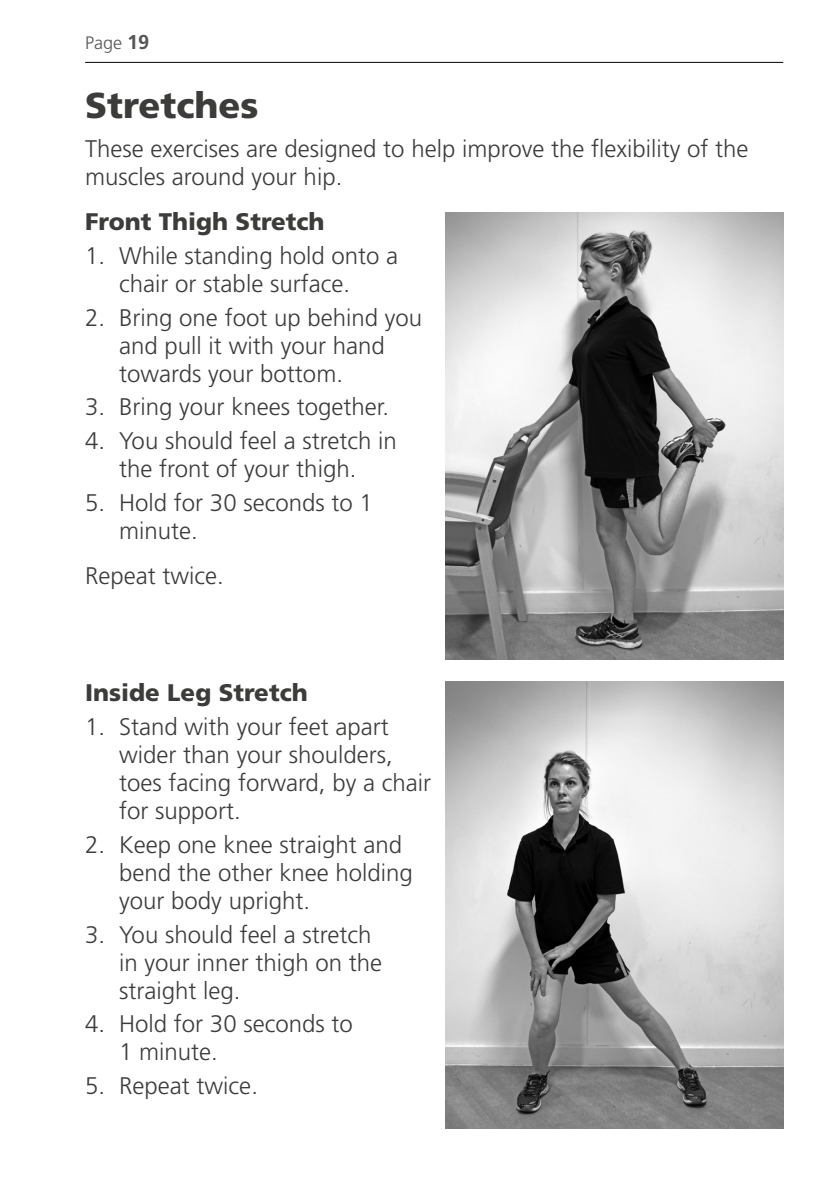
<style>
.page{position:relative;width:840px;height:1191px;background:#fff}
.page>*{position:absolute;margin:0;border:0;box-sizing:border-box;transform-origin:0 0}
.t1{font:900 36px "Frutiger LT Std";color:#3c3c3b}
.t2{font:300 24px/28px "Frutiger LT Std";color:#3c3c3b}
.t3{font:900 24px "Frutiger LT Std";color:#3c3c3b}
.t4{font:300 18px "Frutiger LT Std";color:#575756}
.s1{font-weight:700;font-size:20px}
</style>
<div class="page">
<hr style="left:85px;top:62px;width:697px;height:1px;background:#000">
<img style="left:445px;top:213px;width:337px;height:446px">
<img style="left:445px;top:682px;width:337px;height:446px">
<p class="t4" style="left:85px;top:33px;width:66px">Page <span class="s1">19</span></p>
<h1 class="t1" style="left:85px;top:83px;width:175px">Stretches</h1>
<p class="t2" style="left:85px;top:135px;width:664px">These exercises are designed to help improve the flexibility of the muscles around your hip.</p>
<p class="t3" style="left:85px;top:207px;width:241px">Front Thigh Stretch</p>
<p class="t2" style="left:85px;top:242px;width:314px;text-align:center">1. While standing hold onto a chair or stable surface.</p>
<p class="t2" style="left:119px;top:303px;width:304px;text-indent:-34px">2. Bring one foot up behind you and pull it with your hand towards your bottom.</p>
<p class="t2" style="left:85px;top:393px;width:305px">3. Bring your knees together.</p>
<p class="t2" style="left:85px;top:427px;width:313px;text-align:center">4. You should feel a stretch in the front of your thigh.</p>
<p class="t2" style="left:119px;top:488px;width:255px;text-indent:-34px">5. Hold for 30 seconds to 1 minute.</p>
<p class="t2" style="left:85px;top:561px;width:140px">Repeat twice.</p>
<p class="t3" style="left:85px;top:678px;width:224px">Inside Leg Stretch</p>
<p class="t2" style="left:119px;top:713px;width:313px;text-indent:-34px">1. Stand with your feet apart wider than your shoulders, toes facing forward, by a chair for support.</p>
<p class="t2" style="left:119px;top:831px;width:295px;text-indent:-34px">2. Keep one knee straight and bend the other knee holding your body upright.</p>
<p class="t2" style="left:119px;top:920px;width:264px;text-indent:-34px">3. You should feel a stretch in your inner thigh on the straight leg.</p>
<p class="t2" style="left:119px;top:1010px;width:235px;text-indent:-34px">4. Hold for 30 seconds to<br>1 minute.</p>
<p class="t2" style="left:85px;top:1072px;width:174px">5. Repeat twice.</p>
</div>
